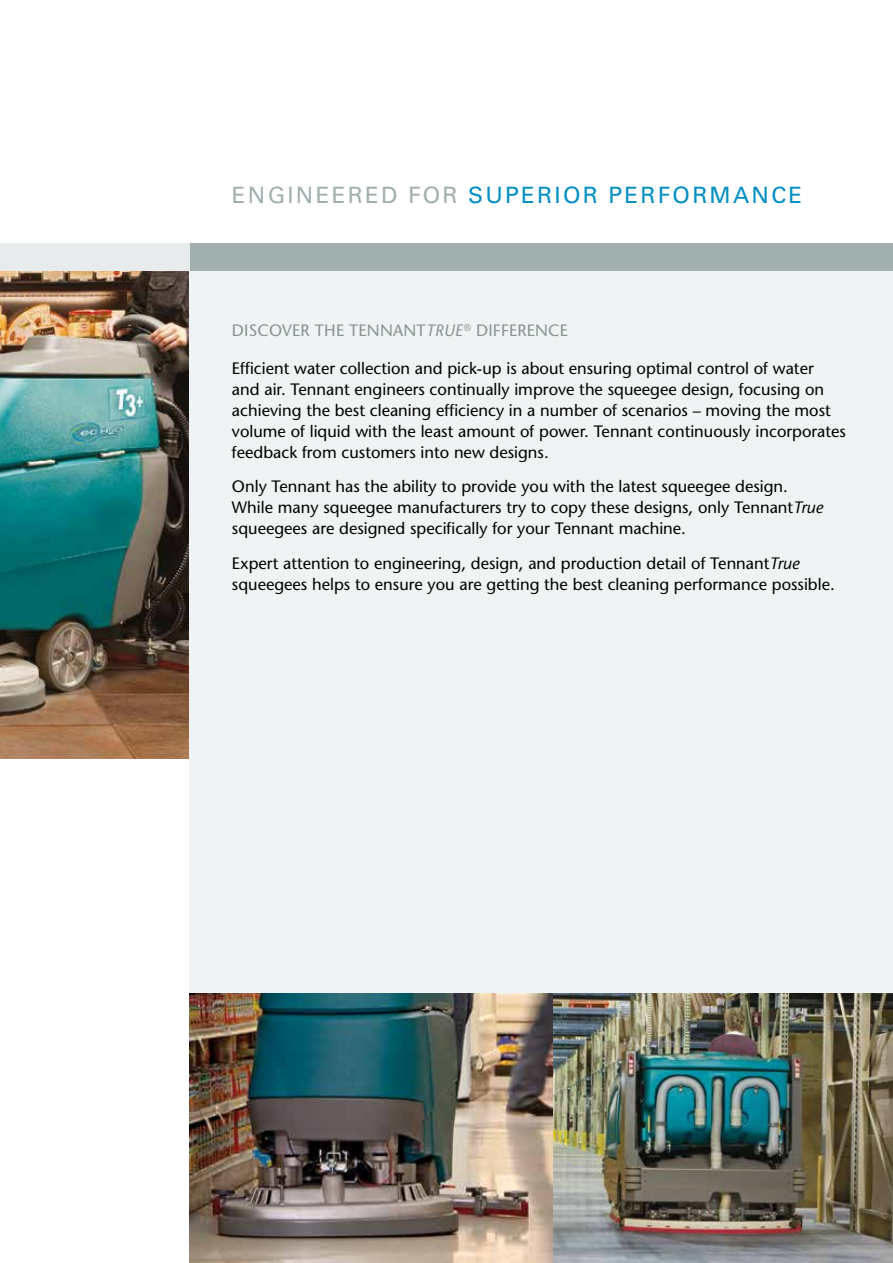
<style>
.page{position:relative;width:893px;height:1263px;background:#fff}
.page>*{position:absolute;margin:0;border:0;box-sizing:border-box;transform-origin:0 0}
.t1{font:22.5px "Univers";letter-spacing:.1em;color:#008fc3}
.t2{font:500 16.5px/21px "Stone Sans Std";color:#000}
.t3{font:500 16.5px "Stone Sans Std";letter-spacing:.01em;color:#889392}
.s1{color:#a1afae}
.s2{font-style:italic}
</style>
<div class="page">
<img style="left:0;top:270px;width:189px;height:488px">
<div style="left:189px;top:259px;width:704px;height:929px;background:#f0f3f3"></div>
<img style="left:189px;top:994px;width:365px;height:269px">
<img style="left:554px;top:994px;width:339px;height:269px">
<div style="left:9px;top:243px;width:884px;height:27px;background:#a1afae"></div>
<div style="left:0;top:243px;width:189px;height:27px;background:#e7ebeb"></div>
<h1 class="t1" style="left:232px;top:181px;width:572px"><span class="s1">ENGINEERED FOR</span> SUPERIOR PERFORMANCE</h1>
<p class="t3" style="left:232px;top:321px;width:337px">DISCOVER THE TENNANT<span class="s2">TRUE</span><sup>®</sup> DIFFERENCE</p>
<p class="t2" style="left:232px;top:358px;width:615px">Efficient water collection and pick-up is about ensuring optimal control of water<br>and air. Tennant engineers continually improve the squeegee design, focusing on achieving the best cleaning efficiency in a number of scenarios – moving the most volume of liquid with the least amount of power. Tennant continuously incorporates feedback from customers into new designs.</p>
<p class="t2" style="left:232px;top:476px;width:593px">Only Tennant has the ability to provide you with the latest squeegee design.<br>While many squeegee manufacturers try to copy these designs, only Tennant<span class="s2">True </span>squeegees are designed specifically for your Tennant machine.</p>
<p class="t2" style="left:232px;top:553px;width:604px">Expert attention to engineering, design, and production detail of Tennant<span class="s2">True </span>squeegees helps to ensure you are getting the best cleaning performance possible.</p>
</div>
